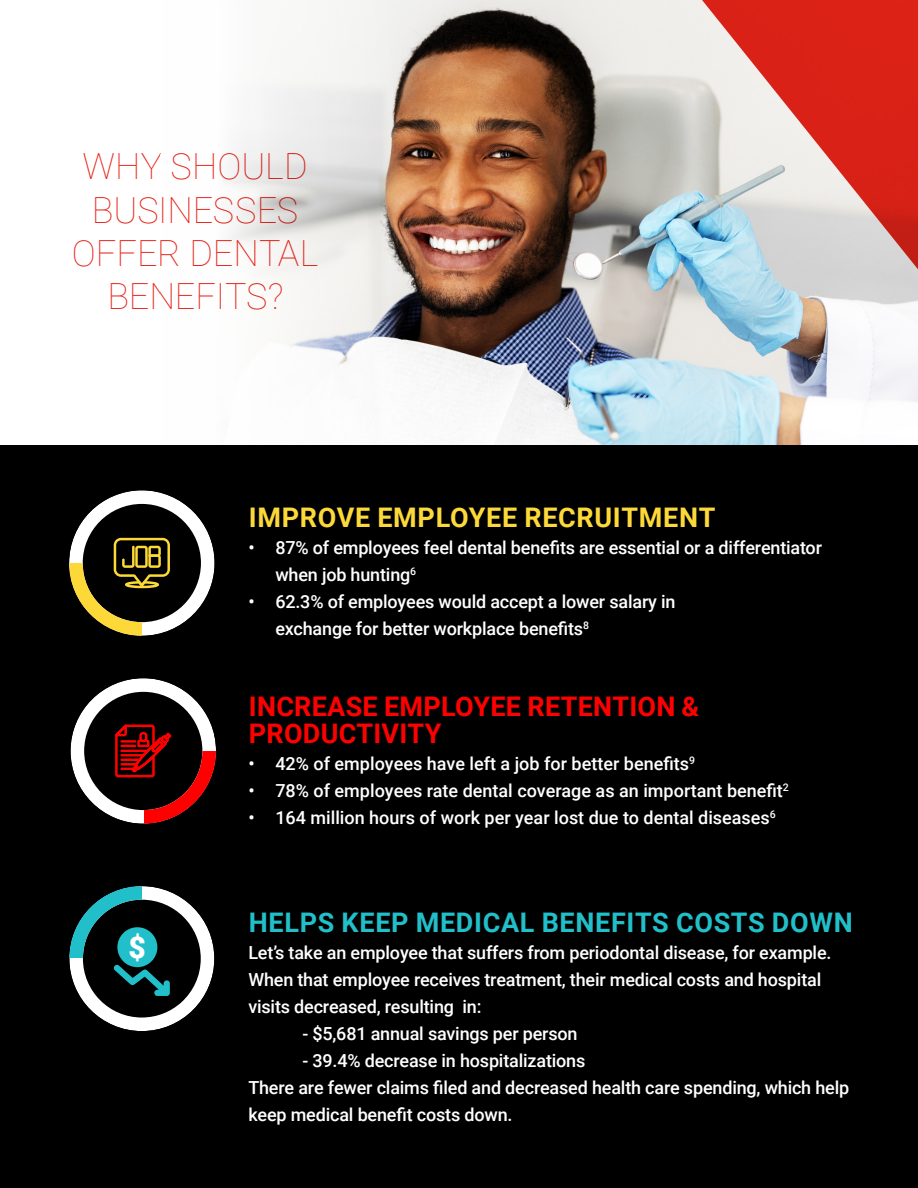
<style>
.page{position:relative;width:918px;height:1188px;background:#fff}
.page>*{position:absolute;margin:0;border:0;box-sizing:border-box;transform-origin:0 0}
.t1{font:100 36px/43.2px "Roboto";color:#e72419;text-align:center}
.t2{font:900 30px "Roboto";color:#fff}
.t3{font:700 27px/27px "Roboto";letter-spacing:.01em;color:#f00}
.t4{font:700 27px "Roboto";letter-spacing:.025em;color:#21bfc9}
.t5{font:700 27px "Roboto";letter-spacing:.025em;color:#fcd938}
.t6{font:500 18px/27px "Roboto";letter-spacing:-.01em;color:#fff}
</style>
<div class="page">
<div style="left:0;top:446px;width:918px;height:742px;background:#000"></div>
<img style="left:162px;top:0;width:756px;height:446px">
<svg style="left:680px;top:0;width:238px;height:303px"></svg>
<svg style="left:69px;top:490px;width:146px;height:146px"></svg>
<svg style="left:71px;top:678px;width:145px;height:146px"></svg>
<svg style="left:69px;top:886px;width:145px;height:145px"></svg>
<div style="left:117px;top:927px;width:40px;height:40px;background:#21bfc9;border-radius:50%"></div>
<p class="t1" style="left:72px;top:144px;width:248px">WHY SHOULD<br>BUSINESSES<br>OFFER DENTAL<br>BENEFITS?</p>
<p class="t5" style="left:249px;top:499px;width:468px">IMPROVE EMPLOYEE RECRUITMENT</p>
<p class="t6" style="left:275px;top:534px;width:548px;text-indent:-27px">• 87% of employees feel dental benefits are essential or a differentiator when job hunting<sup>6</sup></p>
<p class="t6" style="left:275px;top:588px;width:402px;text-indent:-27px">• 62.3% of employees would accept a lower salary in exchange for better workplace benefits<sup>8</sup></p>
<p class="t2" style="left:128px;top:926px;width:19px">$</p>
<p class="t3" style="left:249px;top:692px;width:452px">INCREASE EMPLOYEE RETENTION &amp;<br>PRODUCTIVITY</p>
<p class="t6" style="left:248px;top:750px;width:448px">• 42% of employees have left a job for better benefits<sup>9</sup></p>
<p class="t6" style="left:248px;top:777px;width:542px">• 78% of employees rate dental coverage as an important benefit<sup>2</sup></p>
<p class="t6" style="left:248px;top:804px;width:529px">• 164 million hours of work per year lost due to dental diseases<sup>6</sup></p>
<p class="t4" style="left:249px;top:904px;width:605px">HELPS KEEP MEDICAL BENEFITS COSTS DOWN</p>
<p class="t6" style="left:248px;top:939px;width:585px">Let’s take an employee that suffers from periodontal disease, for example.<br>When that employee receives treatment, their medical costs and hospital visits decreased, resulting in:</p>
<p class="t6" style="left:302px;top:1020px;width:277px">- $5,681 annual savings per person</p>
<p class="t6" style="left:302px;top:1047px;width:285px">- 39.4% decrease in hospitalizations</p>
<p class="t6" style="left:248px;top:1074px;width:602px">There are fewer claims filed and decreased health care spending, which help keep medical benefit costs down.</p>
</div>
